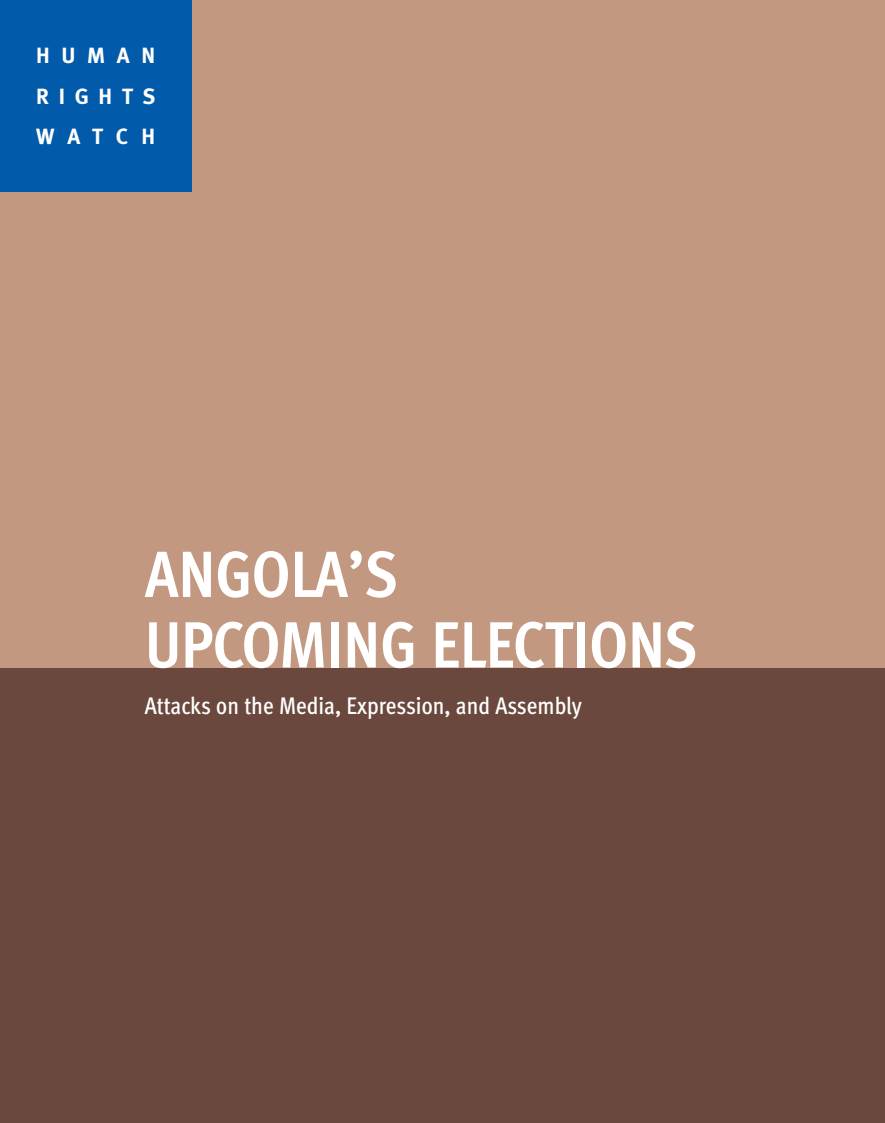
<style>
.page{position:relative;width:885px;height:1123px;background:#fff}
.page>*{position:absolute;margin:0;border:0;box-sizing:border-box;transform-origin:0 0}
.t1{font:700 65.25px/70.5px "Meta Cond";letter-spacing:-.005em;color:#fff}
.t2{font:500 24px "Meta Cond";color:#fff}
.t3{font:700 22.05px/40.3px "Meta";letter-spacing:.53em;color:#fff;text-align:justify}
</style>
<div class="page">
<div style="left:0;top:668px;width:884px;height:455px;background:#6a483d"></div>
<div style="left:0;top:0;width:884px;height:668px;background:#c39880"></div>
<div style="left:0;top:0;width:191px;height:191px;background:#015aaa"></div>
<p class="t3" style="left:36px;top:37px;width:121px">HUMAN RIGHTS WATCH</p>
<h1 class="t1" style="left:145px;top:544px;width:554px">ANGOLA’S<br>UPCOMING ELECTIONS</h1>
<p class="t2" style="left:145px;top:696px;width:438px">Attacks on the Media, Expression, and Assembly</p>
</div>
